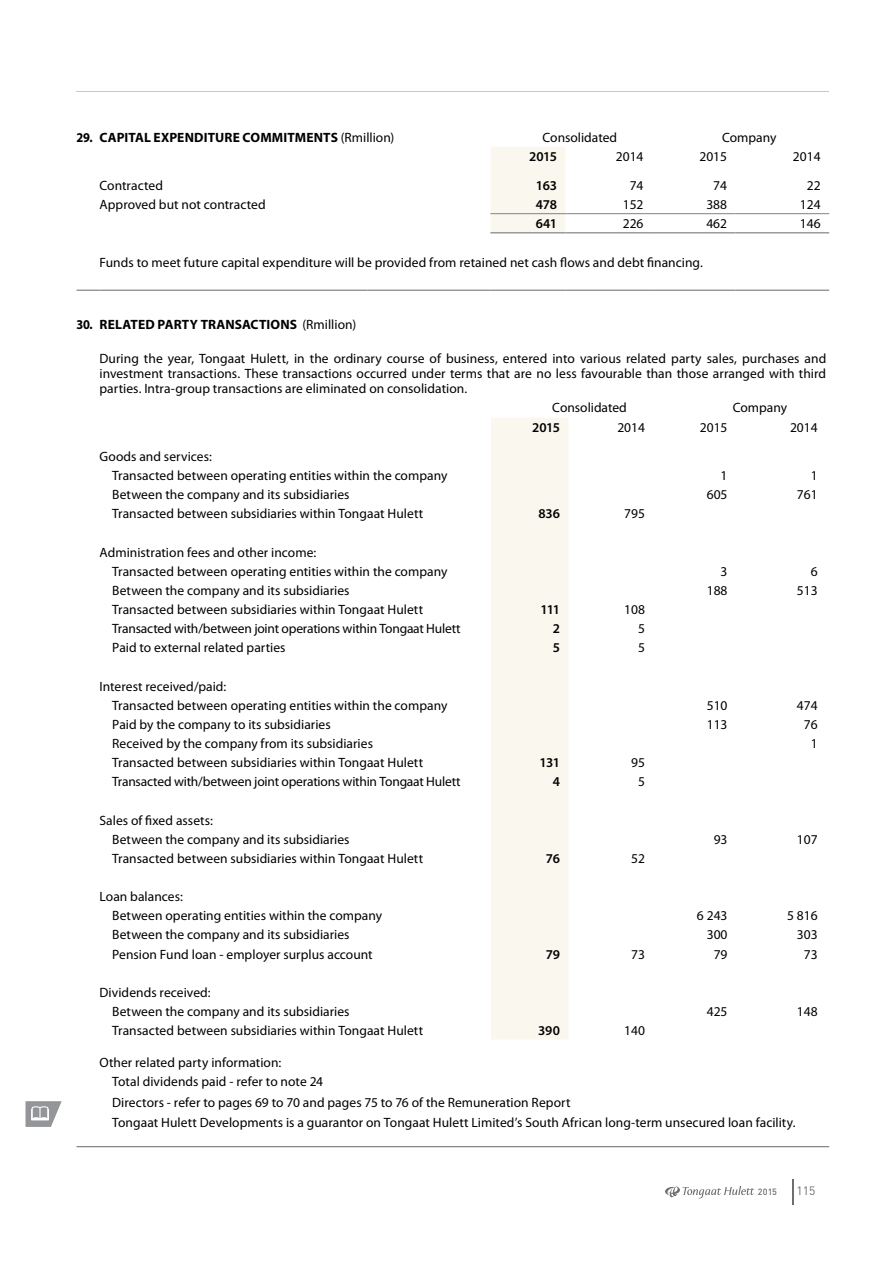
<style>
.page{position:relative;width:893px;height:1263px;background:#fff}
.page>*{position:absolute;margin:0;border:0;box-sizing:border-box;transform-origin:0 0}
.t1{font:13.5px/19.2px "Myriad Pro";color:#000}
.t2{font:700 13.5px "Myriad Pro";letter-spacing:.01em;color:#000;scale:.92 1}
.t3{font:600 13.5px "Myriad Pro";letter-spacing:-.03em;color:#000}
.t4{font:12px "DIN";color:#6d6e71}
.t5{font:500 9px "DIN";color:#6d6e71}
.s1{font-weight:400}
</style>
<div class="page">
<svg style="left:665px;top:1186px;width:89px;height:13px"></svg>
<svg style="left:792px;top:1179px;width:1px;height:25px"></svg>
<div style="left:490px;top:147px;width:76px;height:85px;background:#f9f7ee"></div>
<hr style="left:490px;top:213px;width:76px;height:1px;background:#808285">
<hr style="left:566px;top:213px;width:86px;height:1px;background:#808285">
<hr style="left:652px;top:213px;width:84px;height:1px;background:#808285">
<hr style="left:736px;top:213px;width:93px;height:1px;background:#808285">
<hr style="left:490px;top:232px;width:76px;height:1px;background:#808285">
<hr style="left:566px;top:232px;width:86px;height:1px;background:#808285">
<hr style="left:652px;top:232px;width:84px;height:1px;background:#808285">
<hr style="left:736px;top:232px;width:93px;height:1px;background:#808285">
<svg style="left:77px;top:290px;width:22px;height:1px"></svg>
<hr style="left:99px;top:290px;width:268px;height:1px;background:#808285">
<hr style="left:367px;top:290px;width:123px;height:1px;background:#808285">
<hr style="left:490px;top:290px;width:76px;height:1px;background:#808285">
<hr style="left:566px;top:290px;width:86px;height:1px;background:#808285">
<hr style="left:652px;top:290px;width:84px;height:1px;background:#808285">
<hr style="left:736px;top:290px;width:93px;height:1px;background:#808285">
<div style="left:491px;top:418px;width:77px;height:621px;background:#f9f7ee"></div>
<hr style="left:77px;top:1146px;width:752px;height:1px;background:#808285">
<hr style="left:76px;top:91px;width:753px;height:1px;background:#c7c8ca">
<svg style="left:26px;top:1101px;width:36px;height:26px"></svg>
<p class="t2" style="left:77px;top:129px;width:347px">29. CAPITAL EXPENDITURE COMMITMENTS <span class="s1">(Rmillion)</span></p>
<p class="t1" style="left:543px;top:128px;width:76px">Consolidated</p>
<p class="t1" style="left:722px;top:128px;width:56px">Company</p>
<p class="t3" style="left:529px;top:149px;width:29px">2015</p>
<p class="t1" style="left:616px;top:147px;width:29px">2014</p>
<p class="t1" style="left:699px;top:147px;width:29px">2015</p>
<p class="t1" style="left:793px;top:147px;width:29px">2014</p>
<p class="t1" style="left:99px;top:176px;width:65px">Contracted</p>
<p class="t3" style="left:536px;top:178px;width:23px">163</p>
<p class="t1" style="left:630px;top:176px;width:15px">74</p>
<p class="t1" style="left:713px;top:176px;width:15px">74</p>
<p class="t1" style="left:807px;top:176px;width:15px">22</p>
<p class="t1" style="left:99px;top:195px;width:168px">Approved but not contracted</p>
<p class="t3" style="left:536px;top:197px;width:23px">478</p>
<p class="t1" style="left:623px;top:195px;width:22px">152</p>
<p class="t1" style="left:706px;top:195px;width:22px">388</p>
<p class="t1" style="left:800px;top:195px;width:22px">124</p>
<p class="t3" style="left:536px;top:216px;width:23px">641</p>
<p class="t1" style="left:623px;top:214px;width:22px">226</p>
<p class="t1" style="left:706px;top:214px;width:22px">462</p>
<p class="t1" style="left:800px;top:214px;width:22px">146</p>
<p class="t1" style="left:99px;top:253px;width:605px">Funds to meet future capital expenditure will be provided from retained net cash flows and debt financing.</p>
<p class="t2" style="left:77px;top:316px;width:305px">30. RELATED PARTY TRANSACTIONS <span class="s1">(Rmillion)</span></p>
<p class="t1" style="left:99px;top:351px;width:728px;line-height:15px;text-align:justify">During the year, Tongaat Hulett, in the ordinary course of business, entered into various related party sales, purchases and investment transactions. These transactions occurred under terms that are no less favourable than those arranged with third parties. Intra-group transactions are eliminated on consolidation.</p>
<p class="t1" style="left:552px;top:398px;width:76px">Consolidated</p>
<p class="t1" style="left:733px;top:398px;width:56px">Company</p>
<p class="t3" style="left:532px;top:420px;width:29px">2015</p>
<p class="t1" style="left:617px;top:418px;width:29px">2014</p>
<p class="t1" style="left:700px;top:418px;width:29px">2015</p>
<p class="t1" style="left:790px;top:418px;width:29px">2014</p>
<p class="t1" style="left:112px;top:447px;width:337px;text-indent:-13px">Goods and services:<br>Transacted between operating entities within the company</p>
<p class="t1" style="left:721px;top:466px;width:8px">1</p>
<p class="t1" style="left:811px;top:466px;width:8px">1</p>
<p class="t1" style="left:112px;top:485px;width:239px">Between the company and its subsidiaries</p>
<p class="t1" style="left:707px;top:485px;width:22px">605</p>
<p class="t1" style="left:797px;top:485px;width:22px">761</p>
<p class="t1" style="left:112px;top:504px;width:313px">Transacted between subsidiaries within Tongaat Hulett</p>
<p class="t3" style="left:538px;top:506px;width:23px">836</p>
<p class="t1" style="left:624px;top:504px;width:22px">795</p>
<p class="t1" style="left:112px;top:543px;width:337px;text-indent:-13px">Administration fees and other income:<br>Transacted between operating entities within the company</p>
<p class="t1" style="left:721px;top:562px;width:8px">3</p>
<p class="t1" style="left:811px;top:562px;width:8px">6</p>
<p class="t1" style="left:112px;top:581px;width:239px">Between the company and its subsidiaries</p>
<p class="t1" style="left:707px;top:581px;width:22px">188</p>
<p class="t1" style="left:797px;top:581px;width:22px">513</p>
<p class="t1" style="left:112px;top:600px;width:313px">Transacted between subsidiaries within Tongaat Hulett</p>
<p class="t3" style="left:541px;top:602px;width:21px">111</p>
<p class="t1" style="left:624px;top:600px;width:22px">108</p>
<p class="t1" style="left:112px;top:619px;width:350px">Transacted with/between joint operations within Tongaat Hulett</p>
<p class="t3" style="left:553px;top:621px;width:9px">2</p>
<p class="t1" style="left:638px;top:619px;width:8px">5</p>
<p class="t1" style="left:112px;top:638px;width:175px">Paid to external related parties</p>
<p class="t3" style="left:553px;top:640px;width:9px">5</p>
<p class="t1" style="left:638px;top:638px;width:8px">5</p>
<p class="t1" style="left:112px;top:677px;width:337px;text-indent:-13px">Interest received/paid:<br>Transacted between operating entities within the company</p>
<p class="t1" style="left:707px;top:696px;width:22px">510</p>
<p class="t1" style="left:797px;top:696px;width:22px">474</p>
<p class="t1" style="left:112px;top:715px;width:220px">Paid by the company to its subsidiaries</p>
<p class="t1" style="left:707px;top:715px;width:22px">113</p>
<p class="t1" style="left:804px;top:715px;width:15px">76</p>
<p class="t1" style="left:112px;top:734px;width:262px">Received by the company from its subsidiaries</p>
<p class="t1" style="left:811px;top:734px;width:8px">1</p>
<p class="t1" style="left:112px;top:753px;width:313px">Transacted between subsidiaries within Tongaat Hulett</p>
<p class="t3" style="left:540px;top:755px;width:22px">131</p>
<p class="t1" style="left:631px;top:753px;width:15px">95</p>
<p class="t1" style="left:112px;top:772px;width:350px">Transacted with/between joint operations within Tongaat Hulett</p>
<p class="t3" style="left:553px;top:774px;width:9px">4</p>
<p class="t1" style="left:638px;top:772px;width:8px">5</p>
<p class="t1" style="left:112px;top:811px;width:239px;text-indent:-13px">Sales of fixed assets:<br>Between the company and its subsidiaries</p>
<p class="t1" style="left:714px;top:830px;width:15px">93</p>
<p class="t1" style="left:797px;top:830px;width:22px">107</p>
<p class="t1" style="left:112px;top:849px;width:313px">Transacted between subsidiaries within Tongaat Hulett</p>
<p class="t3" style="left:546px;top:851px;width:16px">76</p>
<p class="t1" style="left:631px;top:849px;width:15px">52</p>
<p class="t1" style="left:112px;top:887px;width:271px;text-indent:-13px">Loan balances:<br>Between operating entities within the company</p>
<p class="t1" style="left:697px;top:906px;width:32px">6 243</p>
<p class="t1" style="left:787px;top:906px;width:32px">5 816</p>
<p class="t1" style="left:112px;top:925px;width:239px">Between the company and its subsidiaries</p>
<p class="t1" style="left:707px;top:925px;width:22px">300</p>
<p class="t1" style="left:797px;top:925px;width:22px">303</p>
<p class="t1" style="left:112px;top:945px;width:262px">Pension Fund loan - employer surplus account</p>
<p class="t3" style="left:546px;top:946px;width:16px">79</p>
<p class="t1" style="left:631px;top:945px;width:15px">73</p>
<p class="t1" style="left:714px;top:945px;width:15px">79</p>
<p class="t1" style="left:804px;top:945px;width:15px">73</p>
<p class="t1" style="left:112px;top:983px;width:239px;text-indent:-13px">Dividends received:<br>Between the company and its subsidiaries</p>
<p class="t1" style="left:707px;top:1002px;width:22px">425</p>
<p class="t1" style="left:797px;top:1002px;width:22px">148</p>
<p class="t1" style="left:112px;top:1021px;width:313px">Transacted between subsidiaries within Tongaat Hulett</p>
<p class="t3" style="left:538px;top:1023px;width:23px">390</p>
<p class="t1" style="left:624px;top:1021px;width:22px">140</p>
<p class="t1" style="left:112px;top:1053px;width:212px;text-indent:-13px">Other related party information:<br>Total dividends paid - refer to note 24</p>
<p class="t1" style="left:112px;top:1093px;width:685px">Directors - refer to pages 69 to 70 and pages 75 to 76 of the Remuneration Report<br>Tongaat Hulett Developments is a guarantor on Tongaat Hulett Limited’s South African long-term unsecured loan facility.</p>
<p class="t5" style="left:758px;top:1186px;width:21px">2015</p>
<p class="t4" style="left:796px;top:1183px;width:20px">115</p>
</div>
